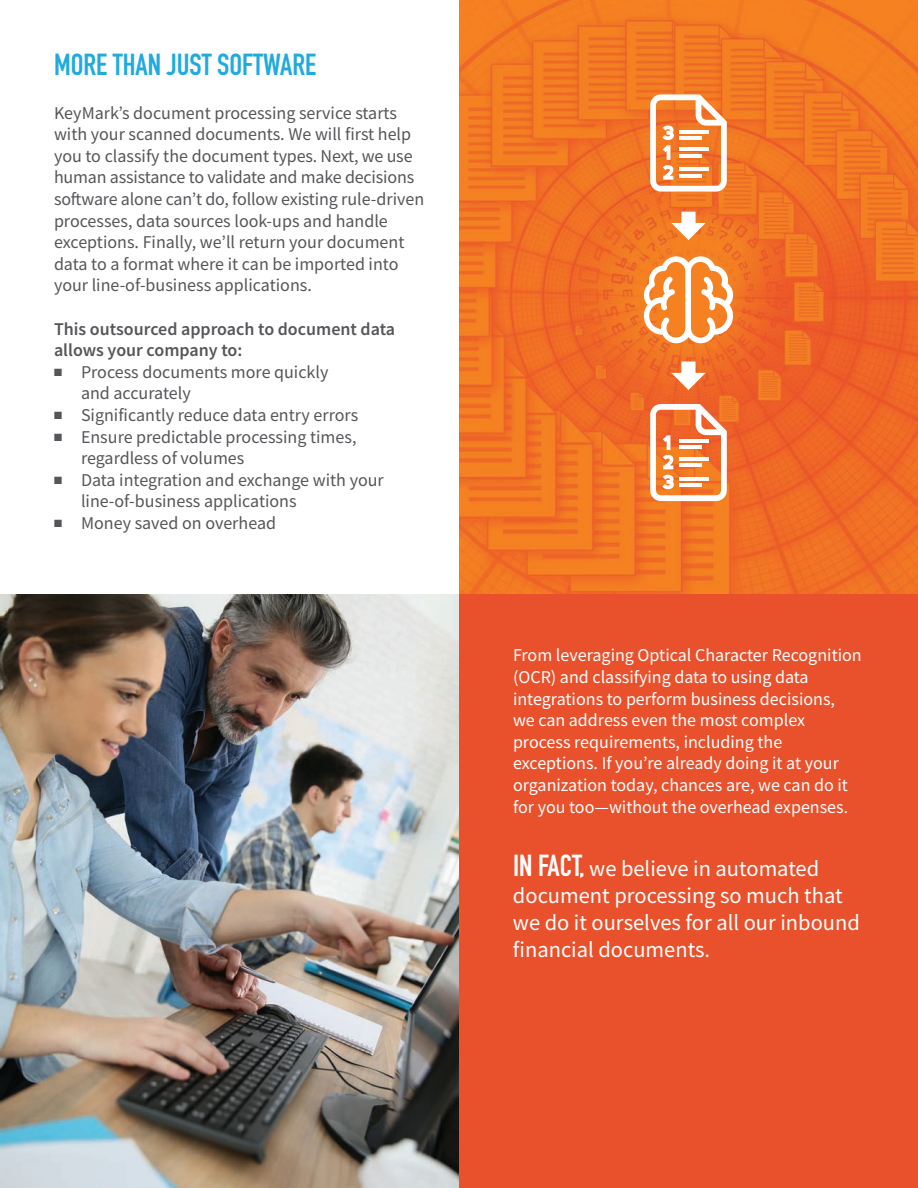
<style>
.page{position:relative;width:918px;height:1188px;background:#fff}
.page>*{position:absolute;margin:0;border:0;box-sizing:border-box;transform-origin:0 0}
.t1{font:30px "DIN Engschrift Std";color:#20aade}
.t2{font:22.5px/27px "Source Sans Pro";color:#fff}
.t3{font:18px/21.6px "Source Sans Pro";color:#56565a}
.t4{font:18px/21.6px "Source Sans Pro";color:#fff}
.t5{font:600 18px/21.6px "Source Sans Pro";color:#56565a}
.s1{font-family:"DIN Engschrift Std";font-size:30px}
</style>
<div class="page">
<div style="left:459px;top:594px;width:459px;height:594px;background:#e9512c"></div>
<img style="left:459px;top:0;width:459px;height:594px">
<img style="left:0;top:594px;width:459px;height:594px">
<svg style="left:639px;top:253px;width:99px;height:93px"></svg>
<svg style="left:650px;top:94px;width:77px;height:98px"></svg>
<hr style="left:679px;top:130px;width:30px;height:3px;background:#fff">
<hr style="left:679px;top:136px;width:23px;height:3px;background:#fff">
<hr style="left:679px;top:148px;width:30px;height:3px;background:#fff">
<hr style="left:679px;top:154px;width:23px;height:3px;background:#fff">
<hr style="left:679px;top:168px;width:30px;height:3px;background:#fff">
<hr style="left:679px;top:174px;width:23px;height:3px;background:#fff">
<svg style="left:650px;top:404px;width:77px;height:97px"></svg>
<hr style="left:679px;top:440px;width:30px;height:3px;background:#fff">
<hr style="left:679px;top:446px;width:23px;height:3px;background:#fff">
<hr style="left:679px;top:457px;width:30px;height:3px;background:#fff">
<hr style="left:679px;top:464px;width:23px;height:3px;background:#fff">
<hr style="left:679px;top:477px;width:30px;height:3px;background:#fff">
<hr style="left:679px;top:483px;width:23px;height:4px;background:#fff">
<svg style="left:671px;top:212px;width:35px;height:28px"></svg>
<svg style="left:671px;top:362px;width:35px;height:28px"></svg>
<h1 class="t1" style="left:54px;top:47px;width:264px">MORE THAN JUST SOFTWARE</h1>
<p class="t3" style="left:54px;top:102px;width:372px">KeyMark’s document processing service starts with your scanned documents. We will first help you to classify the document types. Next, we use human assistance to validate and make decisions software alone can’t do, follow existing rule-driven processes, data sources look-ups and handle exceptions. Finally, we’ll return your document data to a format where it can be imported into your line-of-business applications.</p>
<p class="t5" style="left:54px;top:318px;width:343px">This outsourced approach to document data allows your company to:</p>
<p class="t3" style="left:81px;top:361px;width:249px;text-indent:-27px">■ Process documents more quickly and accurately</p>
<p class="t3" style="left:54px;top:404px;width:306px">■ Significantly reduce data entry errors</p>
<p class="t3" style="left:81px;top:426px;width:277px;text-indent:-27px">■ Ensure predictable processing times, regardless of volumes</p>
<p class="t3" style="left:81px;top:469px;width:304px;text-indent:-27px">■ Data integration and exchange with your line-of-business applications</p>
<p class="t3" style="left:54px;top:512px;width:224px">■ Money saved on overhead</p>
<p class="t4" style="left:513px;top:645px;width:350px">From leveraging Optical Character Recognition (OCR) and classifying data to using data integrations to perform business decisions,<br>we can address even the most complex process requirements, including the exceptions. If you’re already doing it at your organization today, chances are, we can do it for you too—without the overhead expenses.</p>
<p class="t2" style="left:513px;top:855px;width:348px"><span class="s1">IN FACT,</span> we believe in automated document processing so much that we do it ourselves for all our inbound financial documents.</p>
</div>
